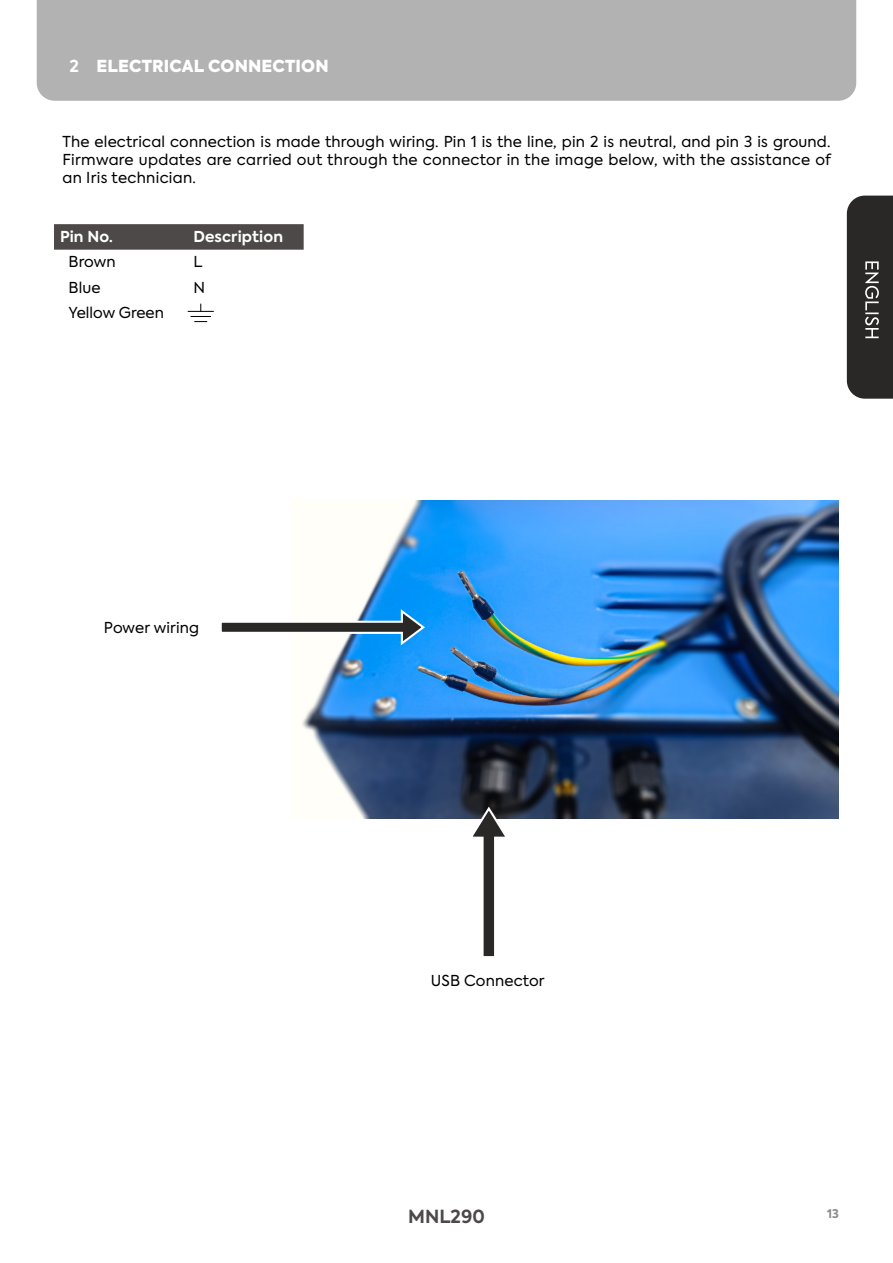
<style>
.page{position:relative;width:893px;height:1263px;background:#fff}
.page>*{position:absolute;margin:0;border:0;box-sizing:border-box;transform-origin:0 0}
.t1{font:700 18px "Axiforma";color:#4d4948}
.t2{font:900 16.5px "Axiforma";letter-spacing:.01em;color:#fff}
.t3{font:15px/18px "Axiforma";letter-spacing:.01em;color:#000;text-align:justify}
.t4{font:700 15px "Axiforma";letter-spacing:.01em;color:#fff}
.t5{font:700 12px "Axiforma";color:#8a8989}
.s1{font-weight:700}
</style>
<div class="page">
<svg style="left:847px;top:196px;width:46px;height:203px;background:#353331"></svg>
<div style="left:37px;top:0;width:819px;height:101px;background:#b3b2b2"></div>
<svg style="left:54px;top:224px;width:250px;height:26px;background:#504c4b"></svg>
<svg style="left:188px;top:304px;width:26px;height:18px"></svg>
<img style="left:302px;top:500px;width:536px;height:319px">
<svg style="left:221px;top:607px;width:206px;height:39px"></svg>
<svg style="left:467px;top:805px;width:43px;height:152px"></svg>
<p class="t2" style="left:70px;top:54px;width:261px"><span class="s1">2</span> ELECTRICAL CONNECTION</p>
<p class="t3" style="left:63px;top:133px;width:770px">The electrical connection is made through wiring. Pin 1 is the line, pin 2 is neutral, and pin 3 is ground.<br>Firmware updates are carried out through the connector in the image below, with the assistance of an Iris technician.</p>
<p class="t4" style="left:60px;top:226px;width:55px">Pin No.</p>
<p class="t4" style="left:193px;top:226px;width:91px">Description</p>
<p class="t3" style="left:69px;top:253px;width:49px">Brown</p>
<p class="t3" style="left:193px;top:253px;width:11px">L</p>
<p class="t3" style="left:69px;top:279px;width:34px">Blue</p>
<p class="t3" style="left:193px;top:279px;width:13px">N</p>
<p class="t3" style="left:69px;top:304px;width:97px">Yellow Green</p>
<p class="t3" style="left:104px;top:619px;width:97px">Power wiring</p>
<p class="t3" style="left:431px;top:972px;width:115px">USB Connector</p>
<p class="t1" style="left:408px;top:1204px;width:78px">MNL290</p>
<p class="t5" style="left:827px;top:1206px;width:13px">13</p>
</div>
